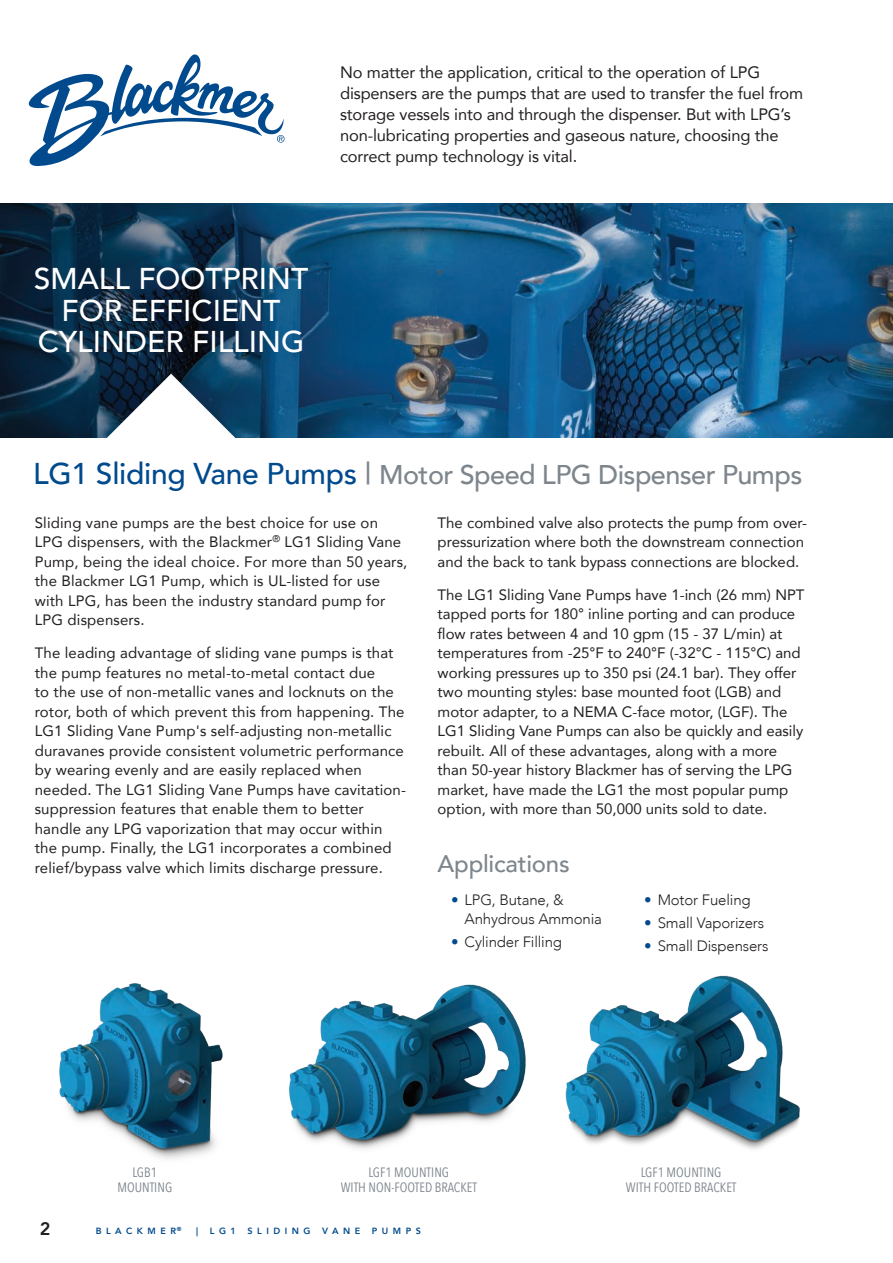
<style>
.page{position:relative;width:893px;height:1263px;background:#fff}
.page>*{position:absolute;margin:0;border:0;box-sizing:border-box;transform-origin:0 0}
.t1{font:500 30px/31.5px "Avenir";color:#fff;text-align:center}
.t2{font:500 27px "Avenir";letter-spacing:-.02em;color:#7e868d}
.t3{font:500 24px "Avenir";letter-spacing:-.01em;color:#7e868d}
.t4{font:800 18px "Avenir";color:#231f20}
.t5{font:16.5px/21px "Avenir";letter-spacing:-.01em;color:#231f20}
.t6{font:15px/19.5px "Avenir";letter-spacing:.01em;color:#231f20}
.t7{font:300 15px/19.5px "Avenir";letter-spacing:-.01em;color:#231f20}
.t8{font:13.5px/15px "Avenir Next Condensed";color:#7e868d;text-align:center}
.t9{font:800 9px "Avenir";letter-spacing:.5em;color:#004a8d}
.s1{font-size:30px;color:#004a8d}
.s2{font-size:30px}
.s3{font-weight:400;color:#004a8d}
</style>
<div class="page">
<img style="left:0;top:203px;width:893px;height:235px">
<svg style="left:99px;top:374px;width:144px;height:64px"></svg>
<img style="left:59px;top:983px;width:164px;height:176px">
<img style="left:289px;top:975px;width:511px;height:174px">
<svg style="left:28px;top:54px;width:257px;height:112px"></svg>
<p class="t5" style="left:340px;top:62px;width:464px">No matter the application, critical to the operation of LPG dispensers are the pumps that are used to transfer the fuel from storage vessels into and through the dispenser. But with LPG’s non-lubricating properties and gaseous nature, choosing the correct pump technology is vital.</p>
<h1 class="t1" style="left:34px;top:262px;width:276px">SMALL FOOTPRINT<br>FOR EFFICIENT<br>CYLINDER FILLING</h1>
<h2 class="t2" style="left:33px;top:452px;width:771px"><span class="s1">LG1 Sliding Vane Pumps</span> <span class="s2">|</span> Motor Speed LPG Dispenser Pumps</h2>
<p class="t6" style="left:35px;top:512px;width:374px">Sliding vane pumps are the best choice for use on LPG dispensers, with the Blackmer<sup>®</sup> LG1 Sliding Vane Pump, being the ideal choice. For more than 50 years, the Blackmer LG1 Pump, which is UL-listed for use with LPG, has been the industry standard pump for LPG dispensers.</p>
<p class="t6" style="left:35px;top:643px;width:373px">The leading advantage of sliding vane pumps is that the pump features no metal-to-metal contact due<br>to the use of non-metallic vanes and locknuts on the rotor, both of which prevent this from happening. The LG1 Sliding Vane Pump's self-adjusting non-metallic duravanes provide consistent volumetric performance by wearing evenly and are easily replaced when needed. The LG1 Sliding Vane Pumps have cavitation&shy;suppression features that enable them to better handle any LPG vaporization that may occur within the pump. Finally, the LG1 incorporates a combined relief/bypass valve which limits discharge pressure.</p>
<p class="t6" style="left:438px;top:512px;width:371px">The combined valve also protects the pump from over&shy;pressurization where both the downstream connection and the back to tank bypass connections are blocked.</p>
<p class="t6" style="left:438px;top:584px;width:368px">The LG1 Sliding Vane Pumps have 1-inch (26 mm) NPT tapped ports for 180° inline porting and can produce flow rates between 4 and 10 gpm (15 - 37 L/min) at temperatures from -25°F to 240°F (-32°C - 115°C) and working pressures up to 350 psi (24.1 bar). They offer two mounting styles: base mounted foot (LGB) and motor adapter, to a NEMA C-face motor, (LGF). The LG1 Sliding Vane Pumps can also be quickly and easily rebuilt. All of these advantages, along with a more than 50-year history Blackmer has of serving the LPG market, have made the LG1 the most popular pump option, with more than 50,000 units sold to date.</p>
<h3 class="t3" style="left:438px;top:842px;width:134px">Applications</h3>
<p class="t7" style="left:465px;top:890px;width:139px;text-indent:-14px"><span class="s3">•</span> LPG, Butane, &amp;<br>Anhydrous Ammonia</p>
<p class="t7" style="left:451px;top:932px;width:112px"><span class="s3">•</span> Cylinder Filling</p>
<p class="t7" style="left:644px;top:890px;width:108px"><span class="s3">•</span> Motor Fueling</p>
<p class="t7" style="left:644px;top:913px;width:121px"><span class="s3">•</span> Small Vaporizers</p>
<p class="t7" style="left:644px;top:936px;width:126px"><span class="s3">•</span> Small Dispensers</p>
<p class="t8" style="left:117px;top:1164px;width:56px">LGB1<br>MOUNTING</p>
<p class="t8" style="left:341px;top:1164px;width:138px">LGF1 MOUNTING<br>WITH NON-FOOTED BRACKET</p>
<p class="t8" style="left:626px;top:1164px;width:112px">LGF1 MOUNTING<br>WITH FOOTED BRACKET</p>
<p class="t4" style="left:40px;top:1215px;width:12px">2</p>
<p class="t9" style="left:196px;top:1224px;width:3px">|</p>
<p class="t9" style="left:210px;top:1224px;width:28px">LG1</p>
<p class="t9" style="left:248px;top:1224px;width:64px">SLIDING</p>
<p class="t9" style="left:322px;top:1224px;width:40px">VANE</p>
<p class="t9" style="left:372px;top:1224px;width:50px">PUMPS</p>
<p class="t9" style="left:96px;top:1224px;width:87px">BLACKMER<sup>®</sup></p>
</div>
